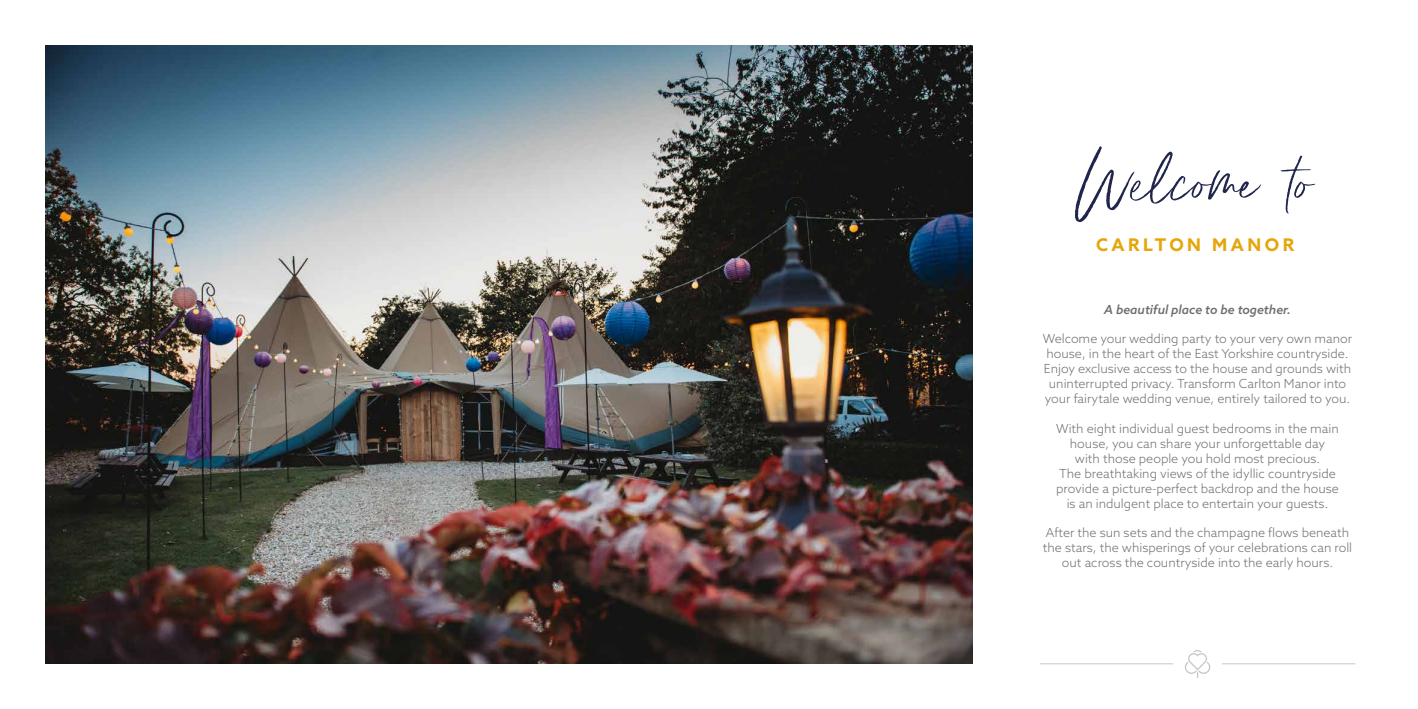
<style>
.page{position:relative;width:1418px;height:709px;background:#fff}
.page>*{position:absolute;margin:0;border:0;box-sizing:border-box;transform-origin:0 0}
.t1{font:102.38px "Paperie Creme";letter-spacing:-.105em;color:#1f254b}
.t2{font:700 17.5px "Azo Sans";letter-spacing:.2em;color:#e5a60a}
.t3{font:300 12.5px/15px "Azo Sans";color:#706f6f;text-align:center}
.t4{font:italic 500 12.5px "Azo Sans";color:#706f6f}
</style>
<div class="page">
<img style="left:45px;top:45px;width:927px;height:619px">
<svg style="left:1185px;top:650px;width:25px;height:28px"></svg>
<hr style="left:1039px;top:663px;width:134px;height:1px;background:#c6c6c6">
<hr style="left:1221px;top:663px;width:134px;height:1px;background:#c6c6c6">
<h1 class="t1" style="left:1073px;top:91px;width:248px">Welcome to</h1>
<h2 class="t2" style="left:1096px;top:233px;width:199px">CARLTON MANOR</h2>
<p class="t4" style="left:1104px;top:301px;width:188px">A beautiful place to be together.</p>
<p class="t3" style="left:1042px;top:331px;width:311px">Welcome your wedding party to your very own manor house, in the heart of the East Yorkshire countryside.<br>Enjoy exclusive access to the house and grounds with uninterrupted privacy. Transform Carlton Manor into your fairytale wedding venue, entirely tailored to you.</p>
<p class="t3" style="left:1056px;top:420px;width:284px">With eight individual guest bedrooms in the main house, you can share your unforgettable day with those people you hold most precious.<br>The breathtaking views of the idyllic countryside provide a picture-perfect backdrop and the house is an indulgent place to entertain your guests.</p>
<p class="t3" style="left:1042px;top:524px;width:311px">After the sun sets and the champagne flows beneath the stars, the whisperings of your celebrations can roll out across the countryside into the early hours.</p>
</div>
